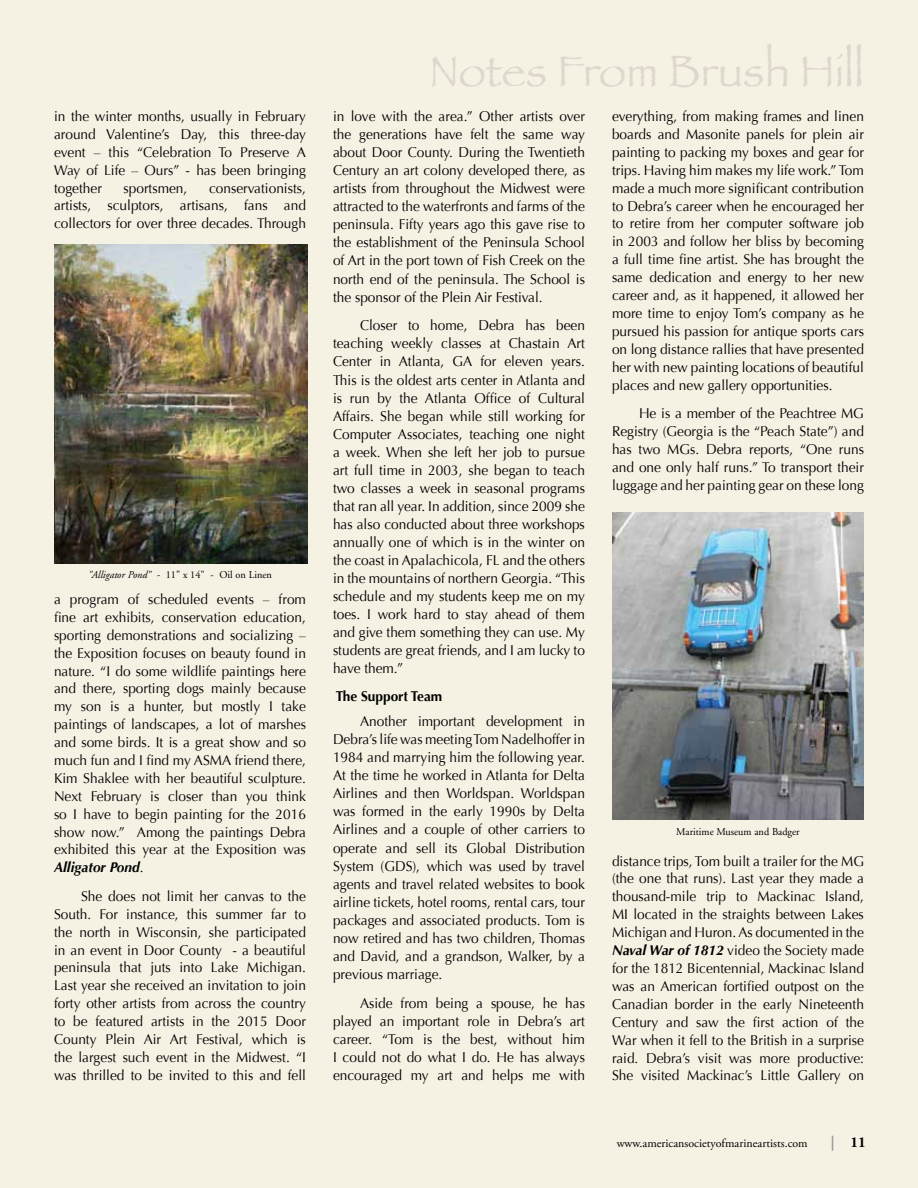
<style>
.page{position:relative;width:918px;height:1188px;background:#f5f1e3}
.page>*{position:absolute;margin:0;border:0;box-sizing:border-box;transform-origin:0 0}
.t1{font:45px "Papyrus";color:#ded7cd}
.t2{font:700 15px "Adobe Garamond Pro";color:#000}
.t3{font:14.25px/18px "Optima";color:#000;text-align:justify;scale:.96 1}
.t4{font:700 14.25px "Optima";color:#000;scale:.96 1}
.t5{font:14.1px/17.9px "Optima";color:#000;text-align:justify}
.t6{font:12px "Adobe Garamond Pro";letter-spacing:-.005em;color:#000}
.t7{font:10.5px "Adobe Garamond";color:#000}
.s1{font-style:italic}
.s2{font-weight:700;font-style:italic}
.s3{font-weight:700;font-style:italic;font-size:14.25px}
.s4{color:#939598}
</style>
<div class="page">
<img style="left:54px;top:244px;width:253px;height:320px">
<img style="left:612px;top:513px;width:252px;height:307px">
<p class="t5" style="left:54px;top:108px;width:254px">in the winter months, usually in February around Valentine’s Day, this three-day event – this “Celebration To Preserve A Way of Life – Ours” - has been bringing together</p>
<p class="t5" style="left:54px;top:179px;width:253px;text-indent:155px">conservationists, artists, sculptors, artisans, fans and collectors for over three decades. Through</p>
<p class="t5" style="left:124px;top:179px;width:65px">sportsmen,</p>
<p class="t7" style="left:88px;top:569px;width:185px"><span class="s1">"Alligator Pond" -</span> 11" x 14" - Oil on Linen</p>
<p class="t5" style="left:54px;top:591px;width:254px">a program of scheduled events – from fine art exhibits, conservation education, sporting demonstrations and socializing – the Exposition focuses on beauty found in nature. “I do some wildlife paintings here and there, sporting dogs mainly because my son is a hunter, but mostly I take paintings of landscapes, a lot of marshes and some birds. It is a great show and so much fun and I find my ASMA friend there, Kim Shaklee with her beautiful sculpture.<br>Next February is closer than you think so I have to begin painting for the 2016 show now.” Among the paintings Debra exhibited this year at the Exposition was <span class="s2">Alligator Pond</span>.</p>
<p class="t5" style="left:54px;top:887px;width:254px;text-indent:27px">She does not limit her canvas to the South. For instance, this summer far to the north in Wisconsin, she participated in an event in Door County - a beautiful peninsula that juts into Lake Michigan.<br>Last year she received an invitation to join forty other artists from across the country to be featured artists in the 2015 Door County Plein Air Art Festival, which is the largest such event in the Midwest. “I was thrilled to be invited to this and fell</p>
<h1 class="t1" style="left:429px;top:44px;width:436px">Notes From Brush Hill</h1>
<p class="t5" style="left:333px;top:107px;width:253px">in love with the area.” Other artists over</p>
<p class="t3" style="left:333px;top:125px;width:264px">the generations have felt the same way about Door County. During the Twentieth Century an art colony developed there, as artists from throughout the Midwest were attracted to the waterfronts and farms of the peninsula. Fifty years ago this gave rise to the establishment of the Peninsula School of Art in the port town of Fish Creek on the north end of the peninsula. The School is the sponsor of the Plein Air Festival.</p>
<p class="t3" style="left:333px;top:317px;width:264px;text-indent:27px">Closer to home, Debra has been teaching weekly classes at Chastain Art Center in Atlanta, GA for eleven years.<br>This is the oldest arts center in Atlanta and is run by the Atlanta Office of Cultural Affairs. She began while still working for Computer Associates, teaching one night a week. When she left her job to pursue art full time in 2003, she began to teach two classes a week in seasonal programs that ran all year. In addition, since 2009 she has also conducted about three workshops annually one of which is in the winter on the coast in Apalachicola, FL and the others in the mountains of northern Georgia. “This schedule and my students keep me on my toes. I work hard to stay ahead of them and give them something they can use. My students are great friends, and I am lucky to have them.”</p>
<p class="t4" style="left:336px;top:688px;width:112px">The Support Team</p>
<p class="t3" style="left:333px;top:713px;width:264px;text-indent:27px">Another important development in Debra’s life was meeting Tom Nadelhoffer in 1984 and marrying him the following year.<br>At the time he worked in Atlanta for Delta Airlines and then Worldspan. Worldspan was formed in the early 1990s by Delta Airlines and a couple of other carriers to operate and sell its Global Distribution System (GDS), which was used by travel agents and travel related websites to book airline tickets, hotel rooms, rental cars, tour packages and associated products. Tom is now retired and has two children, Thomas and David, and a grandson, Walker, by a previous marriage.</p>
<p class="t3" style="left:333px;top:994px;width:264px;text-indent:27px">Aside from being a spouse, he has played an important role in Debra’s art career. “Tom is the best, without him I could not do what I do. He has always encouraged my art and helps me with</p>
<p class="t3" style="left:612px;top:107px;width:264px">everything, from making frames and linen</p>
<p class="t5" style="left:612px;top:125px;width:254px">boards and Masonite panels for plein air painting to packing my boxes and gear for trips. Having him makes my life work.” Tom made a much more significant contribution to Debra’s career when he encouraged her to retire from her computer software job in 2003 and follow her bliss by becoming a full time fine artist. She has brought the same dedication and energy to her new career and, as it happened, it allowed her more time to enjoy Tom’s company as he pursued his passion for antique sports cars on long distance rallies that have presented her with new painting locations of beautiful places and new gallery opportunities.</p>
<p class="t5" style="left:612px;top:405px;width:254px;text-indent:27px">He is a member of the Peachtree MG Registry (Georgia is the “Peach State”) and has two MGs. Debra reports, “One runs and one only half runs.” To transport their luggage and her painting gear on these long</p>
<p class="t7" style="left:676px;top:826px;width:125px">Maritime Museum and Badger</p>
<p class="t5" style="left:612px;top:852px;width:254px">distance trips, Tom built a trailer for the MG (the one that runs). Last year they made a thousand-mile trip to Mackinac Island, MI located in the straights between Lakes Michigan and Huron. As documented in the <span class="s3">Naval War of 1812</span> video the Society made for the 1812 Bicentennial, Mackinac Island was an American fortified outpost on the Canadian border in the early Nineteenth Century and saw the first action of the War when it fell to the British in a surprise raid. Debra’s visit was more productive:<br>She visited Mackinac’s Little Gallery on</p>
<p class="t6" style="left:617px;top:1136px;width:193px">www.americansocietyofmarineartists.com</p>
<p class="t2" style="left:831px;top:1133px;width:37px"><span class="s4">|</span> 11</p>
</div>
